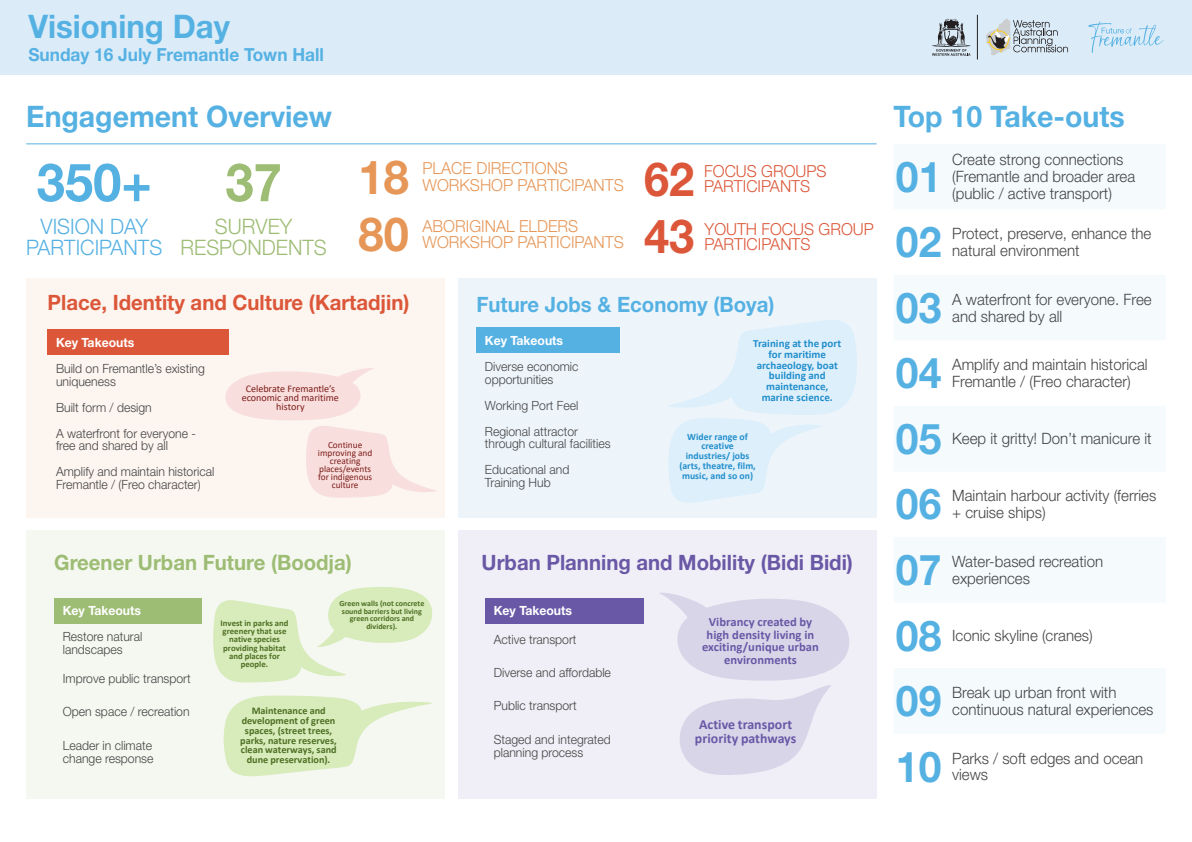
<style>
.page{position:relative;width:1192px;height:842px;background:#fff}
.page>*{position:absolute;margin:0;border:0;box-sizing:border-box;transform-origin:0 0}
.t1{font:700 52.8px "Helvetica Neue LT Std";color:#56b1e3;scale:.96 1}
.t2{font:700 52.8px "Helvetica Neue LT Std";color:#9dbc74;scale:.96 1}
.t3{font:700 47px "Helvetica Neue LT Std";color:#dc5739;scale:.96 1}
.t4{font:700 46.95px "Helvetica Neue LT Std";color:#e69657;scale:.96 1}
.t5{font:700 42.45px "Helvetica Neue LT Std";color:#56b1e3;scale:.96 1}
.t6{font:700 32.5px "Helvetica Neue LT Std";color:#56b1e3;scale:.96 1}
.t7{font:700 29.6px "Helvetica Neue LT Std";color:#56b1e3;scale:.96 1}
.t8{font:300 21.3px/21.3px "Helvetica Neue LT Std";color:#56b1e3;text-align:center;scale:.96 1}
.t9{font:300 21.3px/21.3px "Helvetica Neue LT Std";color:#9dbc74;text-align:center;scale:.96 1}
.t10{font:700 21.15px "Helvetica Neue LT Std";color:#dc5739;scale:.96 1}
.t11{font:700 21.15px "Helvetica Neue LT Std";color:#6958a6;scale:.96 1}
.t12{font:700 21.15px "Helvetica Neue LT Std";color:#9dbc74;scale:.96 1}
.t13{font:700 21.15px "Helvetica Neue LT Std";color:#56b1e3;scale:.96 1}
.t14{font:700 18px "Helvetica Neue LT Std";color:#56b1e3;scale:.96 1}
.t15{font:300 16.6px/16.6px "Helvetica Neue LT Std";color:#e69657;scale:.96 1}
.t16{font:300 16.6px/14.6px "Helvetica Neue LT Std";color:#dc5739;scale:.96 1}
.t17{font:300 15.65px/16.9px "Helvetica Neue LT Std";color:#444;scale:.96 1}
.t18{font:700 13.85px/13.8px "Calibri";letter-spacing:.005em;color:#6858a6;text-align:center}
.t19{font:300 12.7px/12.7px "Helvetica Neue LT Std";color:#444;scale:.96 1}
.t20{font:700 12.7px "Helvetica Neue LT Std";color:#fff;scale:.96 1}
.t21{font:700 12.55px/12.6px "Calibri";letter-spacing:.005em;color:#6858a6;text-align:center}
.t22{font:700 10.95px/10.9px "Calibri";color:#218ecc;text-align:center}
.t23{font:700 10.2px/9.8px "Calibri";letter-spacing:-.005em;color:#4e6f22;text-align:center}
.t24{font:10.1px/8.7px "Calibri";color:#7d1e1a;text-align:center}
.t25{font:700 9.75px/9.8px "Calibri";letter-spacing:.005em;color:#218ecc;text-align:center}
.t26{font:9.35px/8px "Calibri";letter-spacing:-.005em;color:#7d1e1a;text-align:center}
.t27{font:700 8.75px/8.3px "Calibri";letter-spacing:-.005em;color:#4e6f22;text-align:center}
.t28{font:700 7.95px/7.6px "Calibri";color:#4e6f22;text-align:center}
</style>
<div class="page">
<div style="left:0;top:0;width:1192px;height:74px;background:#dbecf8"></div>
<hr style="left:977px;top:15px;width:1px;height:45px;background:#231f20">
<svg style="left:986px;top:19px;width:82px;height:37px"></svg>
<svg style="left:932px;top:19px;width:39px;height:37px"></svg>
<svg style="left:1088px;top:21px;width:76px;height:32px"></svg>
<div style="left:26px;top:278px;width:419px;height:240px;background:#fcf5f0"></div>
<div style="left:458px;top:278px;width:419px;height:240px;background:#edf5fb"></div>
<div style="left:26px;top:530px;width:419px;height:269px;background:#f5f8f1"></div>
<div style="left:458px;top:530px;width:419px;height:269px;background:#f0eef6"></div>
<hr style="left:26px;top:144px;width:851px;height:1px;background:#56b1e3">
<div style="left:48px;top:329px;width:181px;height:26px;background:#dc5739"></div>
<div style="left:476px;top:327px;width:144px;height:26px;background:#56b1e3"></div>
<div style="left:54px;top:597px;width:148px;height:26px;background:#9dbc74"></div>
<div style="left:485px;top:597px;width:159px;height:26px;background:#6958a6"></div>
<svg style="left:660px;top:593px;width:189px;height:182px"></svg>
<svg style="left:213px;top:587px;width:219px;height:95px"></svg>
<svg style="left:223px;top:695px;width:209px;height:81px"></svg>
<svg style="left:668px;top:320px;width:189px;height:183px"></svg>
<svg style="left:225px;top:368px;width:211px;height:130px"></svg>
<h3 class="t6" style="left:28px;top:6px;width:211px">Visioning Day</h3>
<h3 class="t14" style="left:28px;top:43px;width:309px">Sunday 16 July Fremantle Town Hall</h3>
<h1 class="t7" style="left:26px;top:98px;width:320px">Engagement Overview</h1>
<h1 class="t1" style="left:37px;top:150px;width:121px">350+</h1>
<h1 class="t8" style="left:26px;top:215px;width:143px">VISION DAY<br>PARTICIPANTS</h1>
<h1 class="t2" style="left:225px;top:150px;width:60px">37</h1>
<h1 class="t9" style="left:181px;top:215px;width:154px">SURVEY<br>RESPONDENTS</h1>
<h1 class="t4" style="left:359px;top:148px;width:54px">18</h1>
<h1 class="t15" style="left:423px;top:160px;width:211px">PLACE DIRECTIONS<br>WORKSHOP PARTICIPANTS</h1>
<h1 class="t4" style="left:359px;top:205px;width:54px">80</h1>
<h1 class="t15" style="left:423px;top:217px;width:211px">ABORIGINAL ELDERS<br>WORKSHOP PARTICIPANTS</h1>
<h1 class="t3" style="left:644px;top:150px;width:54px">62</h1>
<h1 class="t16" style="left:704px;top:164px;width:129px">FOCUS GROUPS<br>PARTICIPANTS</h1>
<h1 class="t3" style="left:644px;top:207px;width:54px">43</h1>
<h1 class="t16" style="left:705px;top:222px;width:178px">YOUTH FOCUS GROUP<br>PARTICIPANTS</h1>
<h1 class="t10" style="left:48px;top:289px;width:379px">Place, Identity and Culture (Kartadjin)</h1>
<h1 class="t13" style="left:476px;top:291px;width:312px">Future Jobs &amp; Economy (Boya)</h1>
<h1 class="t20" style="left:56px;top:334px;width:83px">Key Takeouts</h1>
<h1 class="t19" style="left:56px;top:362px;width:157px">Build on Fremantle’s existing uniqueness</h1>
<h1 class="t19" style="left:56px;top:400px;width:101px">Built form / design</h1>
<h1 class="t19" style="left:56px;top:426px;width:147px">A waterfront for everyone - free and shared by all</h1>
<h1 class="t19" style="left:56px;top:465px;width:167px">Amplify and maintain historical<br>Fremantle / (Freo character)</h1>
<p class="t24" style="left:242px;top:384px;width:99px">Celebrate Fremantle’s economic and maritime history</p>
<p class="t26" style="left:318px;top:441px;width:56px">Continue improving and creating places/events for indigenous culture</p>
<h1 class="t20" style="left:485px;top:332px;width:83px">Key Takeouts</h1>
<h1 class="t19" style="left:485px;top:360px;width:99px">Diverse economic opportunities</h1>
<h1 class="t19" style="left:485px;top:398px;width:99px">Working Port Feel</h1>
<h1 class="t19" style="left:485px;top:424px;width:132px">Regional attractor through cultural facilities</h1>
<h1 class="t19" style="left:485px;top:463px;width:90px">Educational and<br>Training Hub</h1>
<p class="t22" style="left:753px;top:337px;width:89px">Training at the port for maritime archaeology, boat building and maintenance, marine science.</p>
<p class="t25" style="left:679px;top:431px;width:78px">Wider range of creative industries/ jobs (arts, theatre, film, music, and so on)</p>
<h1 class="t12" style="left:54px;top:550px;width:312px">Greener Urban Future (Boodja)</h1>
<h1 class="t11" style="left:482px;top:550px;width:388px">Urban Planning and Mobility (Bidi Bidi)</h1>
<h1 class="t20" style="left:63px;top:603px;width:83px">Key Takeouts</h1>
<h1 class="t19" style="left:63px;top:630px;width:84px">Restore natural landscapes</h1>
<h1 class="t19" style="left:63px;top:672px;width:135px">Improve public transport</h1>
<h1 class="t19" style="left:63px;top:705px;width:134px">Open space / recreation</h1>
<h1 class="t19" style="left:63px;top:739px;width:96px">Leader in climate change response</h1>
<p class="t27" style="left:221px;top:618px;width:69px">Invest in parks and greenery that use native species providing habitat and places for people.</p>
<p class="t28" style="left:339px;top:600px;width:86px">Green walls (not concrete sound barriers but living green corridors and dividers).</p>
<p class="t23" style="left:240px;top:706px;width:98px">Maintenance and development of green spaces, (street trees, parks, nature reserves, clean waterways, sand dune preservation).</p>
<h1 class="t20" style="left:494px;top:603px;width:83px">Key Takeouts</h1>
<h1 class="t19" style="left:494px;top:633px;width:88px">Active transport</h1>
<h1 class="t19" style="left:494px;top:666px;width:124px">Diverse and affordable</h1>
<h1 class="t19" style="left:494px;top:699px;width:88px">Public transport</h1>
<h1 class="t19" style="left:494px;top:733px;width:124px">Staged and integrated planning process</h1>
<p class="t21" style="left:702px;top:616px;width:118px">Vibrancy created by high density living in exciting/unique urban environments</p>
<p class="t18" style="left:695px;top:717px;width:103px">Active transport priority pathways</p>
<h1 class="t7" style="left:894px;top:98px;width:242px">Top 10 Take-outs</h1>
<h1 class="t5" style="left:896px;top:150px;width:49px">01</h1>
<h1 class="t17" style="left:952px;top:151px;width:192px">Create strong connections (Fremantle and broader area (public / active transport)</h1>
<h1 class="t5" style="left:896px;top:216px;width:49px">02</h1>
<h1 class="t17" style="left:952px;top:225px;width:209px">Protect, preserve, enhance the natural environment</h1>
<h1 class="t5" style="left:896px;top:281px;width:49px">03</h1>
<h1 class="t17" style="left:952px;top:290px;width:209px">A waterfront for everyone. Free and shared by all</h1>
<h1 class="t5" style="left:896px;top:347px;width:49px">04</h1>
<h1 class="t17" style="left:952px;top:356px;width:205px">Amplify and maintain historical<br>Fremantle / (Freo character)</h1>
<h1 class="t5" style="left:896px;top:412px;width:49px">05</h1>
<h1 class="t17" style="left:952px;top:430px;width:209px">Keep it gritty! Don’t manicure it</h1>
<h1 class="t5" style="left:896px;top:478px;width:49px">06</h1>
<h1 class="t17" style="left:952px;top:487px;width:214px">Maintain harbour activity (ferries + cruise ships)</h1>
<h1 class="t5" style="left:896px;top:544px;width:49px">07</h1>
<h1 class="t17" style="left:952px;top:553px;width:159px">Water-based recreation experiences</h1>
<h1 class="t5" style="left:896px;top:609px;width:49px">08</h1>
<h1 class="t17" style="left:952px;top:627px;width:148px">Iconic skyline (cranes)</h1>
<h1 class="t5" style="left:896px;top:675px;width:49px">09</h1>
<h1 class="t17" style="left:952px;top:684px;width:211px">Break up urban front with continuous natural experiences</h1>
<h1 class="t5" style="left:896px;top:740px;width:49px">10</h1>
<h1 class="t17" style="left:952px;top:749px;width:200px">Parks / soft edges and ocean views</h1>
</div>
